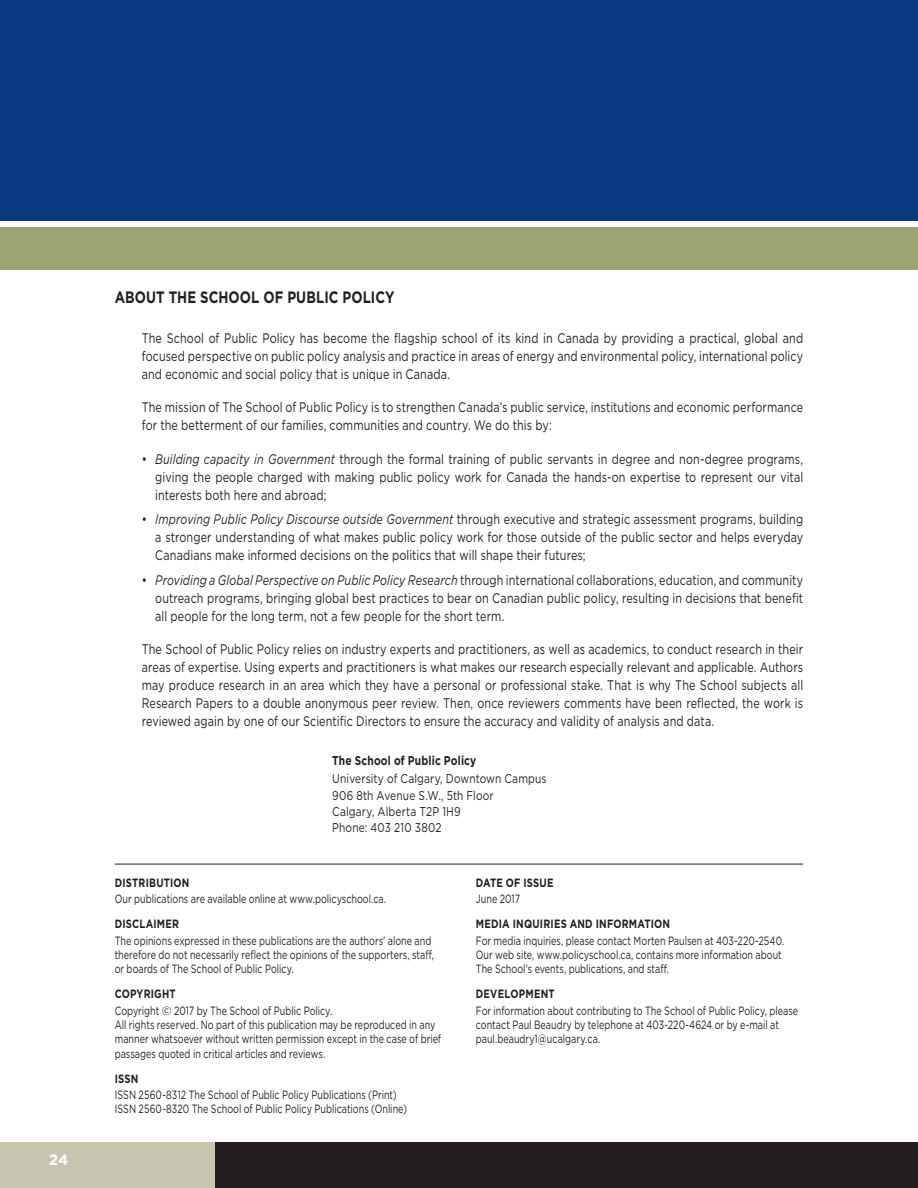
<style>
.page{position:relative;width:918px;height:1188px;background:#fff}
.page>*{position:absolute;margin:0;border:0;box-sizing:border-box;transform-origin:0 0}
.t1{font:700 16.5px "Gotham";letter-spacing:.005em;color:#231f20;scale:.8 1}
.Page_Numbers__gotham{font:700 15px "Gotham";color:#fff}
.t2{font:13.8px/18px "Gotham";letter-spacing:.01em;color:#231f20;text-align:justify;scale:.78 1}
.t3{font:12.75px/16.4px "Gotham";letter-spacing:.015em;color:#231f20;scale:.8 1}
.t4{font:700 12.75px "Gotham";letter-spacing:.015em;color:#231f20;scale:.8 1}
.t5{font:12px/14.2px "Gotham";color:#231f20;scale:.75 1}
.t6{font:700 12px "Gotham";letter-spacing:.025em;color:#231f20;scale:.8 1}
.s1{font-style:italic}
</style>
<div class="page">
<div style="left:0;top:1143px;width:215px;height:45px;background:#c7c5af"></div>
<div style="left:215px;top:1143px;width:703px;height:45px;background:#231f20"></div>
<div style="left:0;top:228px;width:918px;height:42px;background:#9ea374"></div>
<div style="left:0;top:0;width:918px;height:220px;background:#083981"></div>
<hr style="left:115px;top:864px;width:688px;height:1px;background:#231f20">
<p class="Page_Numbers__gotham" style="left:49px;top:1150px;width:21px">24</p>
<p class="t1" style="left:115px;top:286px;width:351px">ABOUT THE SCHOOL OF PUBLIC POLICY</p>
<p class="t2" style="left:142px;top:329px;width:850px">The School of Public Policy has become the flagship school of its kind in Canada by providing a practical, global and focused perspective on public policy analysis and practice in areas of energy and environmental policy, international policy and economic and social policy that is unique in Canada.</p>
<p class="t2" style="left:142px;top:398px;width:850px">The mission of The School of Public Policy is to strengthen Canada’s public service, institutions and economic performance for the betterment of our families, communities and country. We do this by:</p>
<p class="t2" style="left:155px;top:449px;width:832px;text-indent:-14px">• <span class="s1">Building capacity in Government</span> through the formal training of public servants in degree and non-degree programs, giving the people charged with making public policy work for Canada the hands-on expertise to represent our vital interests both here and abroad;</p>
<p class="t2" style="left:155px;top:510px;width:832px;text-indent:-14px">• <span class="s1">Improving Public Policy Discourse outside Government</span> through executive and strategic assessment programs, building a stronger understanding of what makes public policy work for those outside of the public sector and helps everyday Canadians make informed decisions on the politics that will shape their futures;</p>
<p class="t2" style="left:155px;top:571px;width:832px;text-indent:-14px">• <span class="s1">Providing a Global Perspective on Public Policy Research</span> through international collaborations, education, and community outreach programs, bringing global best practices to bear on Canadian public policy, resulting in decisions that benefit all people for the long term, not a few people for the short term.</p>
<p class="t2" style="left:142px;top:640px;width:850px">The School of Public Policy relies on industry experts and practitioners, as well as academics, to conduct research in their areas of expertise. Using experts and practitioners is what makes our research especially relevant and applicable. Authors may produce research in an area which they have a personal or professional stake. That is why The School subjects all Research Papers to a double anonymous peer review. Then, once reviewers comments have been reflected, the work is reviewed again by one of our Scientific Directors to ensure the accuracy and validity of analysis and data.</p>
<p class="t4" style="left:332px;top:752px;width:182px">The School of Public Policy</p>
<p class="t3" style="left:332px;top:770px;width:270px">University of Calgary, Downtown Campus<br>906 8th Avenue S.W., 5th Floor<br>Calgary, Alberta T2P 1H9<br>Phone: 403 210 3802</p>
<p class="t6" style="left:115px;top:875px;width:95px">DISTRIBUTION</p>
<p class="t5" style="left:115px;top:892px;width:363px">Our publications are available online at www.policyschool.ca.</p>
<p class="t6" style="left:115px;top:916px;width:82px">DISCLAIMER</p>
<p class="t5" style="left:115px;top:933px;width:427px">The opinions expressed in these publications are the authors' alone and therefore do not necessarily reflect the opinions of the supporters, staff, or boards of The School of Public Policy.</p>
<p class="t6" style="left:115px;top:986px;width:78px">COPYRIGHT</p>
<p class="t5" style="left:115px;top:1003px;width:437px">Copyright © 2017 by The School of Public Policy.<br>All rights reserved. No part of this publication may be reproduced in any manner whatsoever without written permission except in the case of brief passages quoted in critical articles and reviews.</p>
<p class="t6" style="left:115px;top:1071px;width:31px">ISSN</p>
<p class="t5" style="left:115px;top:1088px;width:391px">ISSN 2560-8312 The School of Public Policy Publications (Print)<br>ISSN 2560-8320 The School of Public Policy Publications (Online)</p>
<p class="t6" style="left:476px;top:875px;width:99px">DATE OF ISSUE</p>
<p class="t5" style="left:476px;top:892px;width:61px">June 2017</p>
<p class="t6" style="left:476px;top:916px;width:244px">MEDIA INQUIRIES AND INFORMATION</p>
<p class="t5" style="left:476px;top:933px;width:413px">For media inquiries, please contact Morten Paulsen at 403-220-2540.<br>Our web site, www.policyschool.ca, contains more information about<br>The School's events, publications, and staff.</p>
<p class="t6" style="left:476px;top:986px;width:100px">DEVELOPMENT</p>
<p class="t5" style="left:476px;top:1003px;width:431px">For information about contributing to The School of Public Policy, please contact Paul Beaudry by telephone at 403-220-4624 or by e-mail at paul.beaudry1@ucalgary.ca.</p>
</div>
